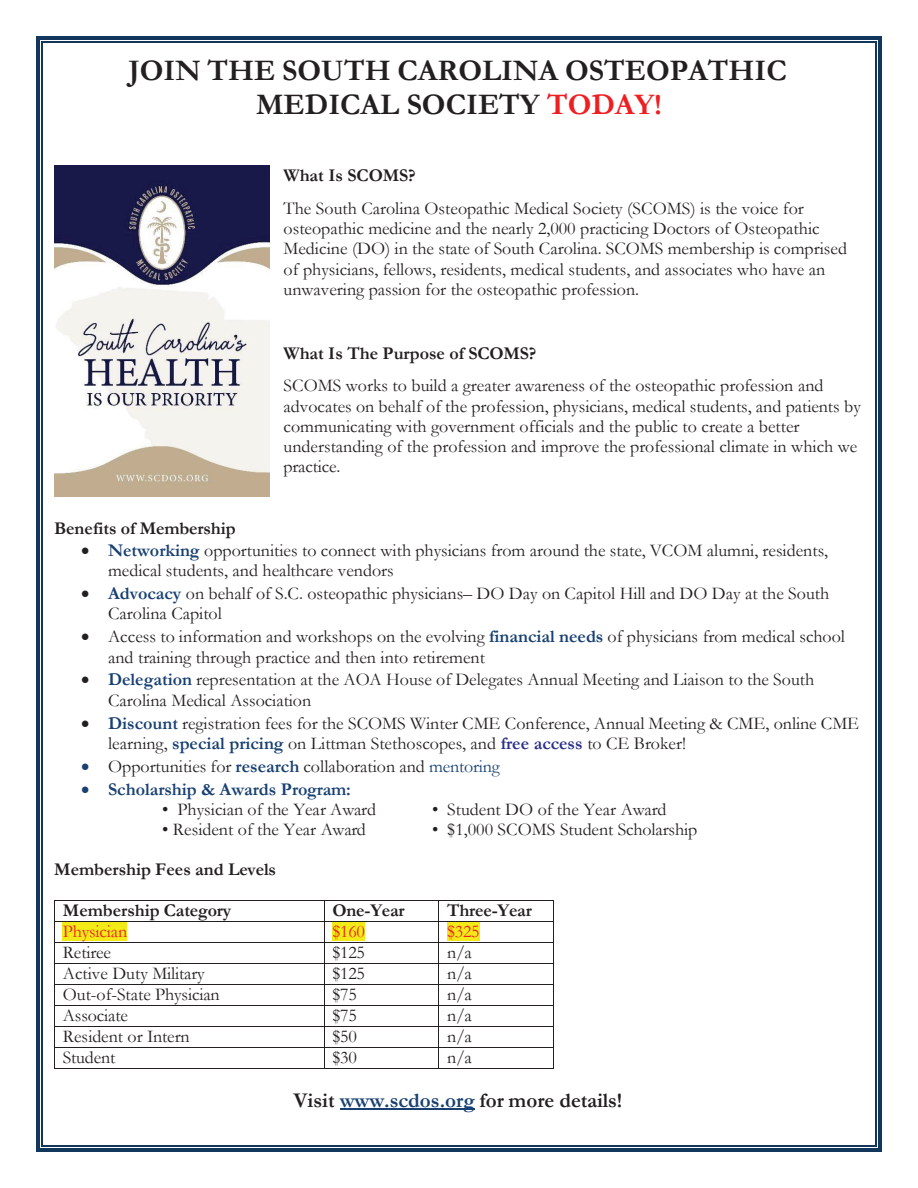
<style>
.page{position:relative;width:918px;height:1188px;background:#fff}
.page>*{position:absolute;margin:0;border:0;box-sizing:border-box;transform-origin:0 0}
.t1{font:700 30px/33.6px "Garamond";color:#231f20;text-align:center}
.t2{font:700 21px "Garamond";color:#231f20}
.t3{font:18px/20.2px "Garamond";color:#231f20}
.t4{font:700 18px "Garamond";letter-spacing:-.005em;color:#231f20}
.t5{font:700 18px "Garamond";color:#184072}
.t6{font:18px "Garamond";letter-spacing:-.01em;color:#ee1f23}
.s1{color:#ee1f23}
.s2{font-weight:700;color:#184072}
.s3{font-weight:700;color:#2a3088}
.s4{color:#184072}
</style>
<div class="page">
<hr style="left:55px;top:900px;width:269px;height:1px;background:#231f20">
<hr style="left:324px;top:900px;width:115px;height:1px;background:#231f20">
<hr style="left:439px;top:900px;width:114px;height:1px;background:#231f20">
<div style="left:63px;top:922px;width:64px;height:19px;background:#f2eb17"></div>
<div style="left:333px;top:922px;width:32px;height:19px;background:#f2eb17"></div>
<div style="left:447px;top:922px;width:32px;height:19px;background:#f2eb17"></div>
<hr style="left:55px;top:921px;width:269px;height:1px;background:#231f20">
<hr style="left:324px;top:921px;width:115px;height:1px;background:#231f20">
<hr style="left:439px;top:921px;width:114px;height:1px;background:#231f20">
<hr style="left:55px;top:942px;width:269px;height:1px;background:#231f20">
<hr style="left:324px;top:942px;width:115px;height:1px;background:#231f20">
<hr style="left:439px;top:942px;width:114px;height:1px;background:#231f20">
<hr style="left:55px;top:963px;width:269px;height:1px;background:#231f20">
<hr style="left:324px;top:963px;width:115px;height:1px;background:#231f20">
<hr style="left:439px;top:963px;width:114px;height:1px;background:#231f20">
<hr style="left:55px;top:984px;width:269px;height:1px;background:#231f20">
<hr style="left:324px;top:984px;width:115px;height:1px;background:#231f20">
<hr style="left:439px;top:984px;width:114px;height:1px;background:#231f20">
<hr style="left:55px;top:1005px;width:269px;height:1px;background:#231f20">
<hr style="left:324px;top:1005px;width:115px;height:1px;background:#231f20">
<hr style="left:439px;top:1005px;width:114px;height:1px;background:#231f20">
<hr style="left:55px;top:1026px;width:269px;height:1px;background:#231f20">
<hr style="left:324px;top:1026px;width:115px;height:1px;background:#231f20">
<hr style="left:439px;top:1026px;width:114px;height:1px;background:#231f20">
<hr style="left:55px;top:1047px;width:269px;height:1px;background:#231f20">
<hr style="left:324px;top:1047px;width:115px;height:1px;background:#231f20">
<hr style="left:439px;top:1047px;width:114px;height:1px;background:#231f20">
<svg style="left:54px;top:900px;width:1px;height:169px"></svg>
<hr style="left:55px;top:1068px;width:269px;height:1px;background:#231f20">
<svg style="left:324px;top:901px;width:1px;height:167px"></svg>
<hr style="left:324px;top:1068px;width:115px;height:1px;background:#231f20">
<hr style="left:439px;top:1068px;width:114px;height:1px;background:#231f20">
<svg style="left:553px;top:900px;width:1px;height:169px"></svg>
<hr style="left:340px;top:1109px;width:135px;height:1px;background:#184072">
<img style="left:54px;top:166px;width:216px;height:331px">
<svg style="left:36px;top:36px;width:7px;height:7px"></svg>
<hr style="left:43px;top:36px;width:832px;height:4px;background:#12365c">
<hr style="left:43px;top:42px;width:832px;height:1px;background:#12365c">
<svg style="left:875px;top:36px;width:7px;height:7px"></svg>
<hr style="left:36px;top:43px;width:4px;height:1102px;background:#12365c">
<hr style="left:42px;top:43px;width:1px;height:1102px;background:#12365c">
<hr style="left:878px;top:43px;width:4px;height:1102px;background:#12365c">
<hr style="left:875px;top:43px;width:2px;height:1102px;background:#12365c">
<svg style="left:36px;top:1145px;width:7px;height:7px"></svg>
<hr style="left:43px;top:1148px;width:832px;height:4px;background:#12365c">
<hr style="left:43px;top:1145px;width:832px;height:2px;background:#12365c">
<svg style="left:875px;top:1145px;width:7px;height:7px"></svg>
<h1 class="t1" style="left:129px;top:54px;width:660px">JOIN THE SOUTH CAROLINA OSTEOPATHIC<br>MEDICAL SOCIETY <span class="s1">TODAY!</span></h1>
<p class="t4" style="left:284px;top:163px;width:134px">What Is SCOMS?</p>
<p class="t3" style="left:284px;top:197px;width:565px">The South Carolina Osteopathic Medical Society (SCOMS) is the voice for osteopathic medicine and the nearly 2,000 practicing Doctors of Osteopathic Medicine (DO) in the state of South Carolina. SCOMS membership is comprised of physicians, fellows, residents, medical students, and associates who have an unwavering passion for the osteopathic profession.</p>
<p class="t4" style="left:284px;top:341px;width:254px">What Is The Purpose of SCOMS?</p>
<p class="t3" style="left:284px;top:375px;width:579px">SCOMS works to build a greater awareness of the osteopathic profession and advocates on behalf of the profession, physicians, medical students, and patients by communicating with government officials and the public to create a better understanding of the profession and improve the professional climate in which we practice.</p>
<p class="t4" style="left:54px;top:516px;width:183px">Benefits of Membership</p>
<p class="t3" style="left:108px;top:540px;width:722px;text-indent:-27px">• <span class="s2">Networking</span> opportunities to connect with physicians from around the state, VCOM alumni, residents, medical students, and healthcare vendors</p>
<p class="t3" style="left:108px;top:583px;width:723px;text-indent:-27px">• <span class="s2">Advocacy</span> on behalf of S.C. osteopathic physicians– DO Day on Capitol Hill and DO Day at the South<br>Carolina Capitol</p>
<p class="t3" style="left:108px;top:626px;width:738px;text-indent:-27px">• Access to information and workshops on the evolving <span class="s2">financial needs</span> of physicians from medical school and training through practice and then into retirement</p>
<p class="t3" style="left:108px;top:669px;width:708px;text-indent:-27px">• <span class="s2">Delegation</span> representation at the AOA House of Delegates Annual Meeting and Liaison to the South<br>Carolina Medical Association</p>
<p class="t3" style="left:108px;top:712px;width:752px;text-indent:-27px">• <span class="s2">Discount</span> registration fees for the SCOMS Winter CME Conference, Annual Meeting &amp; CME, online CME learning, <span class="s2">special pricing</span> on Littman Stethoscopes, and <span class="s3">free access</span> to CE Broker!</p>
<p class="t3" style="left:81px;top:756px;width:420px"><span class="s4">•</span> Opportunities for <span class="s2">research</span> collaboration and <span class="s4">mentoring</span></p>
<p class="t5" style="left:81px;top:777px;width:271px">• Scholarship &amp; Awards Program:</p>
<p class="t3" style="left:162px;top:799px;width:215px">• Physician of the Year Award</p>
<p class="t3" style="left:432px;top:799px;width:236px">• Student DO of the Year Award</p>
<p class="t3" style="left:162px;top:819px;width:205px">• Resident of the Year Award</p>
<p class="t3" style="left:432px;top:819px;width:266px">• $1,000 SCOMS Student Scholarship</p>
<p class="t4" style="left:54px;top:858px;width:223px">Membership Fees and Levels</p>
<p class="t4" style="left:63px;top:898px;width:170px">Membership Category</p>
<p class="t4" style="left:333px;top:898px;width:74px">One-Year</p>
<p class="t4" style="left:447px;top:898px;width:86px">Three-Year</p>
<p class="t6" style="left:63px;top:919px;width:66px">Physician</p>
<p class="t6" style="left:333px;top:919px;width:34px">$160</p>
<p class="t6" style="left:447px;top:919px;width:34px">$325</p>
<p class="t3" style="left:63px;top:942px;width:50px">Retiree</p>
<p class="t3" style="left:333px;top:942px;width:34px">$125</p>
<p class="t3" style="left:447px;top:942px;width:26px">n/a</p>
<p class="t3" style="left:63px;top:963px;width:143px">Active Duty Military</p>
<p class="t3" style="left:333px;top:963px;width:34px">$125</p>
<p class="t3" style="left:447px;top:963px;width:26px">n/a</p>
<p class="t3" style="left:63px;top:984px;width:158px">Out-of-State Physician</p>
<p class="t3" style="left:333px;top:984px;width:26px">$75</p>
<p class="t3" style="left:447px;top:984px;width:26px">n/a</p>
<p class="t3" style="left:63px;top:1005px;width:67px">Associate</p>
<p class="t3" style="left:333px;top:1005px;width:26px">$75</p>
<p class="t3" style="left:447px;top:1005px;width:26px">n/a</p>
<p class="t3" style="left:63px;top:1025px;width:128px">Resident or Intern</p>
<p class="t3" style="left:333px;top:1025px;width:26px">$50</p>
<p class="t3" style="left:447px;top:1025px;width:26px">n/a</p>
<p class="t3" style="left:63px;top:1046px;width:54px">Student</p>
<p class="t3" style="left:333px;top:1046px;width:26px">$30</p>
<p class="t3" style="left:447px;top:1046px;width:26px">n/a</p>
<p class="t2" style="left:293px;top:1086px;width:330px">Visit <span class="s4">www.scdos.org</span> for more details!</p>
</div>
